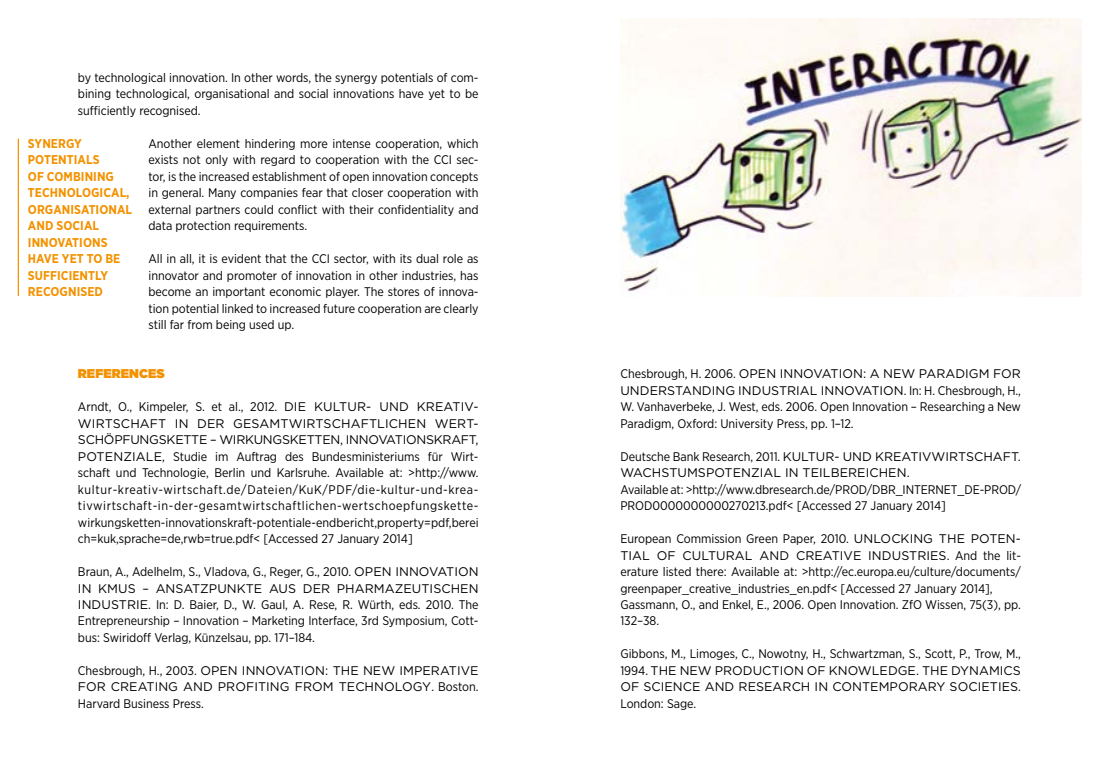
<style>
.page{position:relative;width:1099px;height:780px;background:#fff}
.page>*{position:absolute;margin:0;border:0;box-sizing:border-box;transform-origin:0 0}
.t1{font:700 12.75px/16.5px "Gotham Narrow";letter-spacing:.005em;color:#f39200}
.t2{font:900 12.75px "Gotham";letter-spacing:.005em;color:#f39200}
.t3{font:12.5px/16.5px "Gotham Narrow";letter-spacing:-.005em;color:#000;text-align:justify}
.t4{font:12.5px/16.5px "Gotham";letter-spacing:.005em;color:#000}
.t5{font:12.5px/16.5px "Gotham";letter-spacing:-.02em;color:#000}
.s1{font-family:"Gotham"}
.s2{font-family:"Gotham Narrow"}
</style>
<div class="page">
<img style="left:620px;top:19px;width:461px;height:277px">
<hr style="left:18px;top:139px;width:1px;height:157px;background:#f39200">
<p class="t3" style="left:78px;top:69px;width:402px">by technological innovation. In other words, the synergy potentials of com&shy;bining technological, organisational and social innovations have yet to be sufficiently recognised.</p>
<p class="t3" style="left:148px;top:135px;width:331px">Another element hindering more intense cooperation, which exists not only with regard to cooperation with the CCI sec&shy;tor, is the increased establishment of open innovation concepts in general. Many companies fear that closer cooperation with external partners could conflict with their confidentiality and data protection requirements.</p>
<p class="t3" style="left:148px;top:250px;width:332px">All in all, it is evident that the CCI sector, with its dual role as innovator and promoter of innovation in other industries, has become an important economic player. The stores of innova&shy;tion potential linked to increased future cooperation are clearly still far from being used up.</p>
<p class="t2" style="left:78px;top:365px;width:88px">REFERENCES</p>
<p class="t3" style="left:78px;top:398px;width:402px">Arndt, O., Kimpeler, S. et al., 2012. <span class="s1">DIE KULTUR- UND KREATIV-</span></p>
<p class="t5" style="left:78px;top:415px;width:402px">WIRTSCHAFT IN DER GESAMTWIRTSCHAFTLICHEN WERT-<br>SCHÖPFUNGSKETTE – WIRKUNGSKETTEN, INNOVATIONSKRAFT,</p>
<p class="t3" style="left:78px;top:448px;width:402px"><span class="s1">POTENZIALE</span>, Studie im Auftrag des Bundesministeriums für Wirt&shy;schaft und Technologie, Berlin und Karlsruhe. Available at: &gt;http://www. kultur-kreativ-wirtschaft.de/Dateien/KuK/PDF/die-kultur-und-krea&shy;tivwirtschaft-in-der-gesamtwirtschaftlichen-wertschoepfungskette&shy;wirkungsketten-innovationskraft-potentiale-endbericht,property=pdf,berei ch=kuk,sprache=de,rwb=true.pdf&lt; [Accessed 27 January 2014]</p>
<p class="t3" style="left:78px;top:563px;width:402px">Braun, A., Adelhelm, S., Vladova, G., Reger, G., 2010. <span class="s1">OPEN INNOVATION</span></p>
<p class="t4" style="left:78px;top:579px;width:402px">IN KMUS – ANSATZPUNKTE AUS DER PHARMAZEUTISCHEN</p>
<p class="t3" style="left:78px;top:596px;width:402px"><span class="s1">INDUSTRIE</span>. In: D. Baier, D., W. Gaul, A. Rese, R. Würth, eds. 2010. The Entrepreneurship – Innovation – Marketing Interface, 3rd Symposium, Cott&shy;bus: Swiridoff Verlag, Künzelsau, pp. 171–184.</p>
<p class="t4" style="left:78px;top:662px;width:402px"><span class="s2">Chesbrough, H., 2003.</span> OPEN INNOVATION: THE NEW IMPERATIVE<br>FOR CREATING AND PROFITING FROM TECHNOLOGY<span class="s2">. Boston.</span></p>
<p class="t3" style="left:78px;top:695px;width:127px">Harvard Business Press.</p>
<p class="t1" style="left:28px;top:135px;width:106px">SYNERGY<br>POTENTIALS<br>OF COMBINING<br>TECHNOLOGICAL,<br>ORGANISATIONAL<br>AND SOCIAL<br>INNOVATIONS<br>HAVE YET TO BE<br>SUFFICIENTLY<br>RECOGNISED</p>
<p class="t4" style="left:620px;top:365px;width:402px"><span class="s2">Chesbrough, H. 2006.</span> OPEN INNOVATION: A NEW PARADIGM FOR<br>UNDERSTANDING INDUSTRIAL INNOVATION<span class="s2">. In: H. Chesbrough, H.,</span></p>
<p class="t3" style="left:620px;top:398px;width:402px">W. Vanhaverbeke, J. West, eds. 2006. Open Innovation – Researching a New<br>Paradigm, Oxford: University Press, pp. 1–12.</p>
<p class="t4" style="left:620px;top:448px;width:402px"><span class="s2">Deutsche Bank Research, 2011.</span> KULTUR- UND KREATIVWIRTSCHAFT.<br>WACHSTUMSPOTENZIAL IN TEILBEREICHEN.</p>
<p class="t3" style="left:620px;top:481px;width:402px">Available at: &gt;http://www.dbresearch.de/PROD/DBR_INTERNET_DE-PROD/<br>PROD0000000000270213.pdf&lt; [Accessed 27 January 2014]</p>
<p class="t3" style="left:620px;top:530px;width:402px">European Commission Green Paper, 2010. <span class="s1">UNLOCKING THE POTEN-</span></p>
<p class="t4" style="left:620px;top:546px;width:402px">TIAL OF CULTURAL AND CREATIVE INDUSTRIES<span class="s2">. And the lit-</span></p>
<p class="t3" style="left:620px;top:563px;width:402px;text-align:left">erature listed there: Available at: &gt;http://ec.europa.eu/culture/documents/ greenpaper_creative_industries_en.pdf&lt; [Accessed 27 January 2014], Gassmann, O., and Enkel, E., 2006. Open Innovation. ZfO Wissen, 75(3), pp.<br>132–38.</p>
<p class="t3" style="left:620px;top:645px;width:402px">Gibbons, M., Limoges, C., Nowotny, H., Schwartzman, S., Scott, P., Trow, M.,</p>
<p class="t4" style="left:620px;top:662px;width:402px"><span class="s2">1994.</span> THE NEW PRODUCTION OF KNOWLEDGE. THE DYNAMICS<br>OF SCIENCE AND RESEARCH IN CONTEMPORARY SOCIETIES<span class="s2">.</span></p>
<p class="t3" style="left:620px;top:695px;width:77px">London: Sage.</p>
</div>
